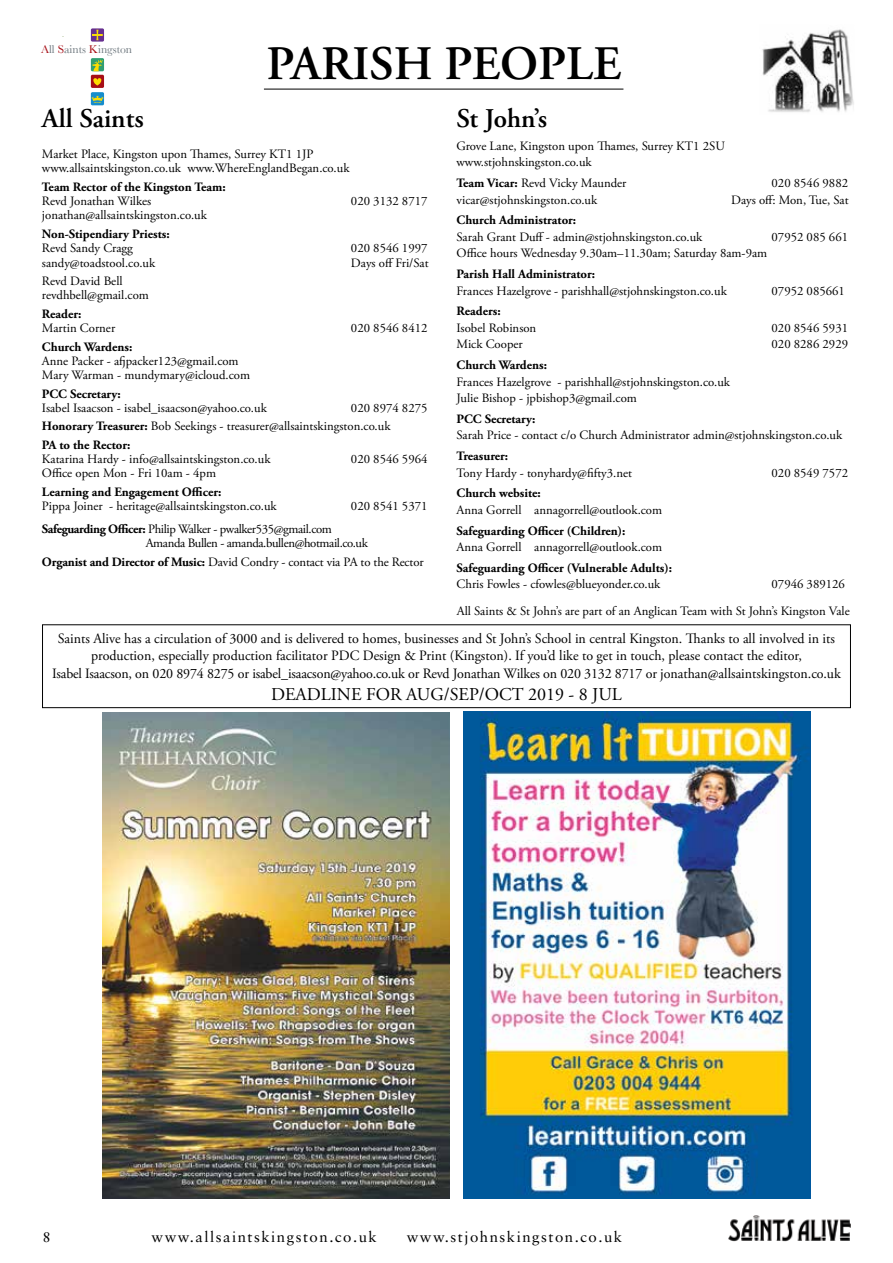
<style>
.page{position:relative;width:893px;height:1263px;background:#fff}
.page>*{position:absolute;margin:0;border:0;box-sizing:border-box;transform-origin:0 0}
.t1{font:600 48px "Adobe Garamond Pro";color:#000}
.t2{font:600 27px "Adobe Garamond Pro";color:#000}
.t3{font:18px "Adobe Garamond Pro";color:#000}
.t4{font:15px "Sabon";letter-spacing:.1em;color:#000}
.t5{font:15px "Sabon Roman SC";color:#000}
.t6{font:14.25px/17.5px "Adobe Garamond Pro";color:#000;text-align:center}
.t7{font:12.75px/14.2px "Adobe Garamond Pro";color:#000}
.t8{font:700 12.75px "Adobe Garamond Pro";color:#000}
.t9{font:12.75px/14.2px "Adobe Garamond Pro";letter-spacing:-.03em;color:#000}
.t10{font:11.7px "Baskerville";color:#6a747b}
.s1{color:#a70e16}
.s2{font-weight:700}
</style>
<div class="page">
<img style="left:729px;top:1215px;width:121px;height:27px">
<hr style="left:264px;top:89px;width:359px;height:1px;background:#000">
<img style="left:762px;top:29px;width:92px;height:83px">
<div style="left:91px;top:75px;width:13px;height:13px;background:#a70e16;border-radius:2px"></div>
<svg style="left:93px;top:78px;width:8px;height:7px"></svg>
<div style="left:91px;top:92px;width:13px;height:13px;background:#148dcd;border-radius:2px"></div>
<svg style="left:91px;top:96px;width:13px;height:7px"></svg>
<svg style="left:91px;top:28px;width:13px;height:14px"></svg>
<svg style="left:91px;top:58px;width:13px;height:13px"></svg>
<svg style="left:92px;top:59px;width:11px;height:12px"></svg>
<svg style="left:92px;top:30px;width:11px;height:10px"></svg>
<div style="left:42px;top:624px;width:809px;height:84px;border:1px solid #000"></div>
<img style="left:103px;top:713px;width:346px;height:486px">
<img style="left:464px;top:712px;width:346px;height:487px">
<p class="t10" style="left:41px;top:42px;width:92px"><span class="s1">A</span>ll <span class="s1">S</span>aints <span class="s1">K</span>ingston</p>
<h1 class="t1" style="left:266px;top:36px;width:356px">PARISH PEOPLE</h1>
<h2 class="t2" style="left:42px;top:103px;width:103px">All Saints</h2>
<p class="t7" style="left:42px;top:147px;width:309px">Market Place, Kingston upon Thames, Surrey KT1 1JP www.allsaintskingston.co.uk www.WhereEnglandBegan.co.uk</p>
<p class="t8" style="left:42px;top:179px;width:185px">Team Rector of the Kingston Team:</p>
<p class="t7" style="left:42px;top:194px;width:111px">Revd Jonathan Wilkes</p>
<p class="t7" style="left:351px;top:194px;width:78px">020 3132 8717</p>
<p class="t7" style="left:42px;top:209px;width:166px">jonathan@allsaintskingston.co.uk</p>
<p class="t8" style="left:42px;top:226px;width:129px">Non-Stipendiary Priests:</p>
<p class="t7" style="left:42px;top:241px;width:92px">Revd Sandy Cragg</p>
<p class="t7" style="left:351px;top:241px;width:78px">020 8546 1997</p>
<p class="t7" style="left:42px;top:256px;width:115px">sandy@toadstool.co.uk</p>
<p class="t7" style="left:351px;top:256px;width:79px">Days off Fri/Sat</p>
<p class="t7" style="left:42px;top:274px;width:108px">Revd David Bell revdhbell@gmail.com</p>
<p class="t8" style="left:42px;top:306px;width:41px">Reader:</p>
<p class="t7" style="left:42px;top:321px;width:75px">Martin Corner</p>
<p class="t7" style="left:351px;top:321px;width:78px">020 8546 8412</p>
<p class="t8" style="left:42px;top:339px;width:92px">Church Wardens:</p>
<p class="t7" style="left:42px;top:354px;width:210px">Anne Packer - afjpacker123@gmail.com<br>Mary Warman - mundymary@icloud.com</p>
<p class="t8" style="left:42px;top:386px;width:80px">PCC Secretary:</p>
<p class="t7" style="left:42px;top:401px;width:226px">Isabel Isaacson - isabel_isaacson@yahoo.co.uk</p>
<p class="t7" style="left:42px;top:399px;width:387px;line-height:18.5px;text-indent:309px">020 8974 8275<br><span class="s2">Honorary Treasurer:</span> Bob Seekings - treasurer@allsaintskingston.co.uk<br><span class="s2">PA to the Rector:</span></p>
<p class="t7" style="left:42px;top:452px;width:230px">Katarina Hardy - info@allsaintskingston.co.uk</p>
<p class="t7" style="left:351px;top:452px;width:78px">020 8546 5964</p>
<p class="t7" style="left:42px;top:467px;width:176px">Office open Mon - Fri 10am - 4pm</p>
<p class="t8" style="left:42px;top:484px;width:181px">Learning and Engagement Officer:</p>
<p class="t7" style="left:42px;top:499px;width:236px">Pippa Joiner - heritage@allsaintskingston.co.uk</p>
<p class="t7" style="left:351px;top:499px;width:78px">020 8541 5371</p>
<p class="t9" style="left:146px;top:522px;width:224px;text-indent:-104px"><span class="s2">Safeguarding Officer:</span> Philip Walker - pwalker535@gmail.com<br>Amanda Bullen - amanda.bullen@hotmail.co.uk</p>
<p class="t7" style="left:42px;top:556px;width:383px"><span class="s2">Organist and Director of Music:</span> David Condry - contact via PA to the Rector</p>
<h2 class="t2" style="left:457px;top:103px;width:92px">St John’s</h2>
<p class="t7" style="left:457px;top:138px;width:270px;line-height:16.5px">Grove Lane, Kingston upon Thames, Surrey KT1 2SU www.stjohnskingston.co.uk</p>
<p class="t7" style="left:457px;top:176px;width:171px"><span class="s2">Team Vicar:</span> Revd Vicky Maunder</p>
<p class="t7" style="left:772px;top:176px;width:78px">020 8546 9882</p>
<p class="t7" style="left:457px;top:193px;width:142px">vicar@stjohnskingston.co.uk</p>
<p class="t7" style="left:731px;top:193px;width:119px">Days off: Mon, Tue, Sat</p>
<p class="t8" style="left:457px;top:213px;width:121px">Church Administrator:</p>
<p class="t7" style="left:457px;top:230px;width:247px">Sarah Grant Duff - admin@stjohnskingston.co.uk</p>
<p class="t7" style="left:772px;top:230px;width:78px">07952 085 661</p>
<p class="t7" style="left:457px;top:247px;width:312px">Office hours Wednesday 9.30am–11.30am; Saturday 8am-9am</p>
<p class="t8" style="left:457px;top:267px;width:140px">Parish Hall Administrator:</p>
<p class="t7" style="left:457px;top:284px;width:272px">Frances Hazelgrove - parishhall@stjohnskingston.co.uk</p>
<p class="t7" style="left:772px;top:284px;width:75px">07952 085661</p>
<p class="t8" style="left:457px;top:304px;width:46px">Readers:</p>
<p class="t7" style="left:457px;top:321px;width:81px">Isobel Robinson</p>
<p class="t7" style="left:772px;top:321px;width:78px">020 8546 5931</p>
<p class="t7" style="left:457px;top:338px;width:68px">Mick Cooper</p>
<p class="t7" style="left:772px;top:338px;width:78px">020 8286 2929</p>
<p class="t8" style="left:457px;top:358px;width:92px">Church Wardens:</p>
<p class="t7" style="left:457px;top:374px;width:275px;line-height:16.5px">Frances Hazelgrove - parishhall@stjohnskingston.co.uk<br>Julie Bishop - jpbishop3@gmail.com</p>
<p class="t8" style="left:457px;top:411px;width:80px">PCC Secretary:</p>
<p class="t7" style="left:457px;top:429px;width:387px">Sarah Price - contact c/o Church Administrator admin@stjohnskingston.co.uk</p>
<p class="t8" style="left:457px;top:449px;width:53px">Treasurer:</p>
<p class="t7" style="left:457px;top:466px;width:177px">Tony Hardy - tonyhardy@fifty3.net</p>
<p class="t7" style="left:772px;top:466px;width:78px">020 8549 7572</p>
<p class="t8" style="left:457px;top:486px;width:86px">Church website:</p>
<p class="t7" style="left:457px;top:503px;width:207px">Anna Gorrell annagorrell@outlook.com</p>
<p class="t8" style="left:457px;top:523px;width:171px">Safeguarding Officer (Children):</p>
<p class="t7" style="left:457px;top:540px;width:207px">Anna Gorrell annagorrell@outlook.com</p>
<p class="t8" style="left:457px;top:560px;width:217px">Safeguarding Officer (Vulnerable Adults):</p>
<p class="t7" style="left:457px;top:578px;width:205px">Chris Fowles - cfowles@blueyonder.co.uk</p>
<p class="t7" style="left:457px;top:572px;width:394px;line-height:26.2px;text-indent:315px">07946 389126<br>All Saints &amp; St John’s are part of an Anglican Team with St John’s Kingston Vale</p>
<p class="t6" style="left:52px;top:630px;width:790px">Saints Alive has a circulation of 3000 and is delivered to homes, businesses and St John’s School in central Kingston. Thanks to all involved in its production, especially production facilitator PDC Design &amp; Print (Kingston). If you’d like to get in touch, please contact the editor,<br>Isabel Isaacson, on 020 8974 8275 or isabel_isaacson@yahoo.co.uk or Revd Jonathan Wilkes on 020 3132 8717 or jonathan@allsaintskingston.co.uk</p>
<h3 class="t3" style="left:271px;top:684px;width:352px">DEADLINE FOR AUG/SEP/OCT 2019 - 8 JUL</h3>
<p class="t5" style="left:43px;top:1227px;width:10px">8</p>
<p class="t4" style="left:152px;top:1227px;width:227px">www.allsaintskingston.co.uk</p>
<p class="t4" style="left:407px;top:1227px;width:217px">www.stjohnskingston.co.uk</p>
</div>
